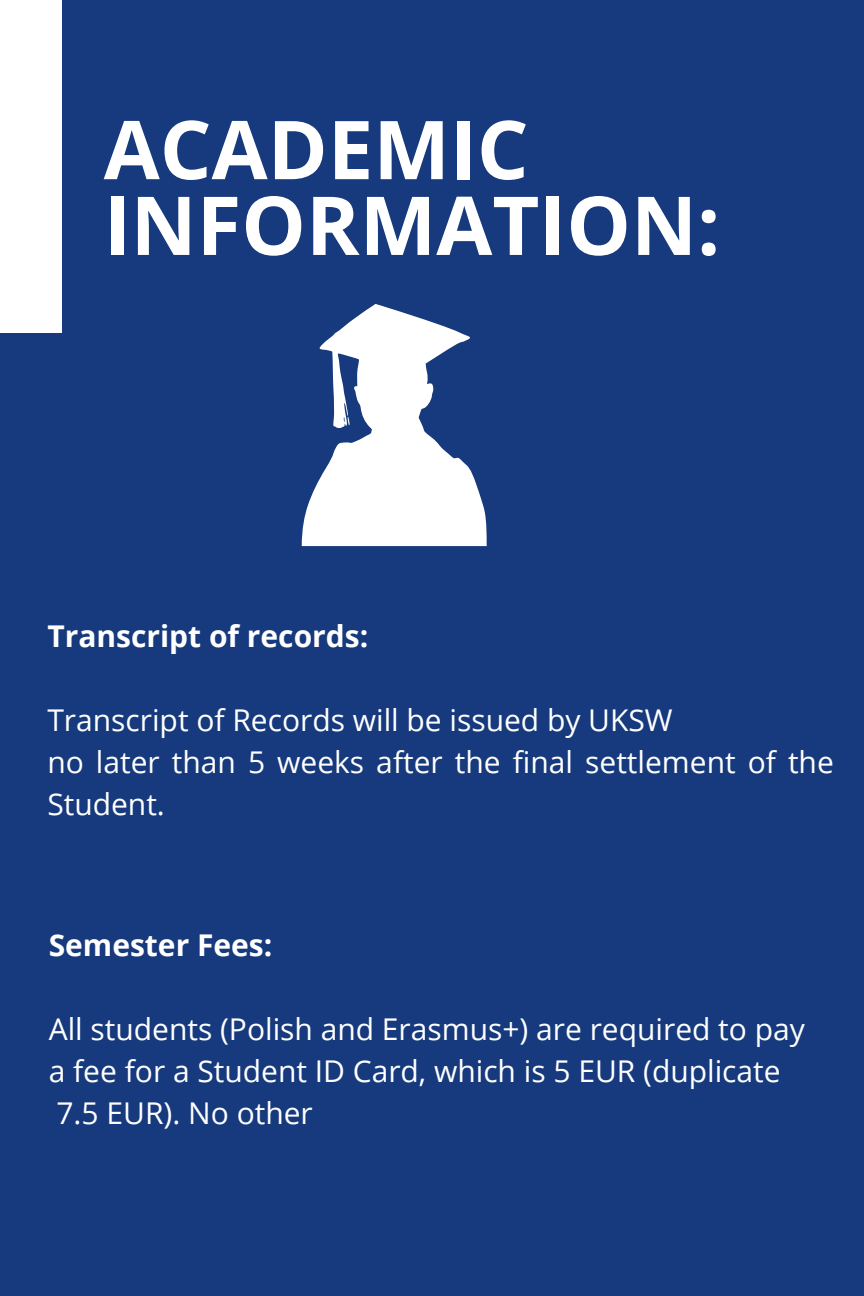
<style>
.page{position:relative;width:864px;height:1296px;background:#163a7d}
.page>*{position:absolute;margin:0;border:0;box-sizing:border-box;transform-origin:0 0}
.t1{font:700 81.3px/75.8px "Open Sans";color:#fff}
.t2{font:30px/42px "Open Sans";color:#fff}
.t3{font:700 30px "Open Sans";color:#fff}
</style>
<div class="page">
<div style="left:0;top:0;width:61px;height:333px;background:#fff"></div>
<svg style="left:302px;top:304px;width:185px;height:242px"></svg>
<h1 class="t1" style="left:104px;top:110px;width:618px">ACADEMIC<br>INFORMATION:</h1>
<p class="t3" style="left:47px;top:615px;width:322px">Transcript of records:</p>
<h2 class="t2" style="left:47px;top:698px;width:627px">Transcript of Records will be issued by UKSW</h2>
<p class="t2" style="left:47px;top:740px;width:788px">no later than 5 weeks after the final settlement of the<br>Student.</p>
<p class="t3" style="left:49px;top:924px;width:225px">Semester Fees:</p>
<h2 class="t2" style="left:49px;top:1008px;width:758px">All students (Polish and Erasmus+) are required to pay</h2>
<p class="t2" style="left:49px;top:1050px;width:733px">a fee for a Student ID Card, which is 5 EUR (duplicate</p>
<p class="t2" style="left:57px;top:1092px;width:258px">7.5 EUR). No other</p>
</div>
